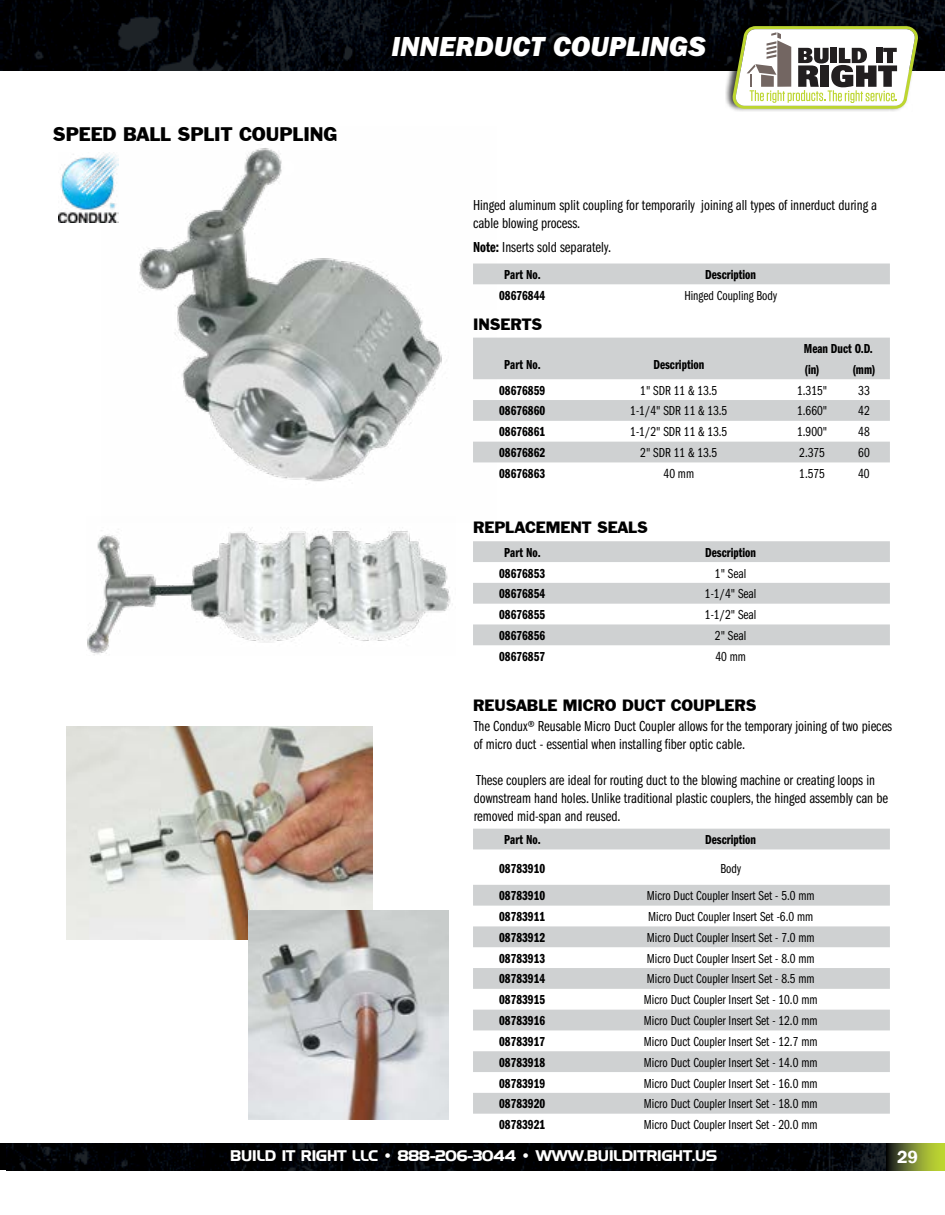
<style>
.page{position:relative;width:945px;height:1215px;background:#fff}
.page>*{position:absolute;margin:0;border:0;box-sizing:border-box;transform-origin:0 0}
.t1{font:italic 800 28.5px "Franklin Gothic";color:#fff}
.t2{font:18px "Franklin Gothic BT";color:#000}
.t3{font:600 18px "Franklin Gothic";color:#fff}
.t4{font:15px/18px "Franklin Gothic Book Cmpr";color:#000}
.t5{font:700 15px "Hanzel";color:#fff}
.t6{font:15px "Franklin Gothic BT";color:#000}
.t7{font:13.5px "Franklin Gothic Book Cmpr";color:#000}
.t8{font:13.5px/20.9px "Franklin Gothic Demi Cmpr";color:#000}
.s1{font-family:"Franklin Gothic Demi Cmpr"}
</style>
<div class="page">
<img style="left:6px;top:1143px;width:881px;height:27px">
<div style="left:228px;top:1149px;width:488px;height:11px;background:#000"></div>
<img style="left:0;top:0;width:945px;height:71px">
<div style="left:725px;top:19px;width:193px;height:93px;background:#000;opacity:.75"></div>
<svg style="left:733px;top:26px;width:185px;height:83px"></svg>
<svg style="left:887px;top:1143px;width:58px;height:27px;background:#7a892f"></svg>
<div style="left:389px;top:34px;width:315px;height:21px;background:#000"></div>
<img style="left:102px;top:148px;width:395px;height:334px">
<img style="left:87px;top:529px;width:364px;height:126px">
<img style="left:67px;top:726px;width:306px;height:213px">
<img style="left:248px;top:910px;width:201px;height:210px">
<img style="left:58px;top:152px;width:61px;height:70px">
<div style="left:473px;top:264px;width:417px;height:20px;background:#cfd1d2"></div>
<svg style="left:473px;top:338px;width:417px;height:124px;fill:#cfd1d2"></svg>
<svg style="left:473px;top:541px;width:417px;height:104px"></svg>
<svg style="left:473px;top:829px;width:417px;height:285px"></svg>
<h2 class="t2" style="left:53px;top:124px;width:286px">SPEED BALL SPLIT COUPLING</h2>
<h1 class="t1" style="left:392px;top:30px;width:316px">INNERDUCT COUPLINGS</h1>
<p class="t4" style="left:473px;top:196px;width:406px">Hinged aluminum split coupling for temporarily joining all types of innerduct during a cable blowing process.</p>
<p class="t4" style="left:473px;top:238px;width:140px"><span class="s1">Note:</span> Inserts sold separately.</p>
<p class="t8" style="left:504px;top:264px;width:38px">Part No.</p>
<p class="t8" style="left:705px;top:264px;width:52px">Description</p>
<p class="t8" style="left:499px;top:285px;width:48px">08676844</p>
<p class="t7" style="left:684px;top:288px;width:94px">Hinged Coupling Body</p>
<p class="t6" style="left:473px;top:315px;width:71px">INSERTS</p>
<p class="t8" style="left:504px;top:355px;width:38px">Part No.</p>
<p class="t8" style="left:653px;top:355px;width:52px">Description</p>
<p class="t8" style="left:804px;top:338px;width:71px">Mean Duct O.D. (in)</p>
<p class="t8" style="left:853px;top:359px;width:24px">(mm)</p>
<p class="t8" style="left:499px;top:380px;width:48px">08676859</p>
<p class="t7" style="left:640px;top:383px;width:79px">1" SDR 11 &amp; 13.5</p>
<p class="t7" style="left:797px;top:383px;width:32px">1.315"</p>
<p class="t7" style="left:858px;top:383px;width:13px">33</p>
<p class="t8" style="left:499px;top:401px;width:48px">08676860</p>
<p class="t7" style="left:630px;top:404px;width:99px">1-1/4" SDR 11 &amp; 13.5</p>
<p class="t7" style="left:797px;top:404px;width:32px">1.660"</p>
<p class="t7" style="left:858px;top:404px;width:13px">42</p>
<p class="t8" style="left:499px;top:422px;width:48px">08676861</p>
<p class="t7" style="left:630px;top:424px;width:99px">1-1/2" SDR 11 &amp; 13.5</p>
<p class="t7" style="left:797px;top:424px;width:32px">1.900"</p>
<p class="t7" style="left:858px;top:424px;width:13px">48</p>
<p class="t8" style="left:499px;top:442px;width:48px">08676862</p>
<p class="t7" style="left:640px;top:445px;width:79px">2" SDR 11 &amp; 13.5</p>
<p class="t7" style="left:799px;top:445px;width:27px">2.375</p>
<p class="t7" style="left:858px;top:445px;width:13px">60</p>
<p class="t8" style="left:499px;top:463px;width:48px">08676863</p>
<p class="t7" style="left:664px;top:466px;width:32px">40 mm</p>
<p class="t7" style="left:799px;top:466px;width:27px">1.575</p>
<p class="t7" style="left:858px;top:466px;width:13px">40</p>
<p class="t6" style="left:473px;top:519px;width:176px">REPLACEMENT SEALS</p>
<p class="t8" style="left:504px;top:542px;width:38px">Part No.</p>
<p class="t8" style="left:705px;top:542px;width:52px">Description</p>
<p class="t8" style="left:499px;top:563px;width:48px">08676853</p>
<p class="t7" style="left:715px;top:566px;width:33px">1" Seal</p>
<p class="t8" style="left:499px;top:584px;width:48px">08676854</p>
<p class="t7" style="left:705px;top:586px;width:53px">1-1/4" Seal</p>
<p class="t8" style="left:499px;top:604px;width:48px">08676855</p>
<p class="t7" style="left:705px;top:607px;width:53px">1-1/2" Seal</p>
<p class="t8" style="left:499px;top:625px;width:48px">08676856</p>
<p class="t7" style="left:715px;top:628px;width:33px">2" Seal</p>
<p class="t8" style="left:499px;top:646px;width:48px">08676857</p>
<p class="t7" style="left:715px;top:649px;width:32px">40 mm</p>
<p class="t6" style="left:473px;top:697px;width:285px">REUSABLE MICRO DUCT COUPLERS</p>
<p class="t4" style="left:474px;top:717px;width:420px">The Condux® Reusable Micro Duct Coupler allows for the temporary joining of two pieces of micro duct - essential when installing fiber optic cable.</p>
<p class="t4" style="left:474px;top:771px;width:416px">These couplers are ideal for routing duct to the blowing machine or creating loops in downstream hand holes. Unlike traditional plastic couplers, the hinged assembly can be removed mid-span and reused.</p>
<p class="t8" style="left:504px;top:829px;width:38px">Part No.</p>
<p class="t8" style="left:705px;top:829px;width:52px">Description</p>
<p class="t8" style="left:499px;top:858px;width:48px">08783910</p>
<p class="t7" style="left:720px;top:861px;width:22px">Body</p>
<p class="t8" style="left:499px;top:886px;width:48px">08783910</p>
<p class="t7" style="left:647px;top:888px;width:169px">Micro Duct Coupler Insert Set - 5.0 mm</p>
<p class="t8" style="left:499px;top:906px;width:48px">08783911</p>
<p class="t7" style="left:648px;top:909px;width:166px">Micro Duct Coupler Insert Set -6.0 mm</p>
<p class="t8" style="left:499px;top:927px;width:48px">08783912</p>
<p class="t7" style="left:647px;top:930px;width:169px">Micro Duct Coupler Insert Set - 7.0 mm</p>
<p class="t8" style="left:499px;top:948px;width:48px">08783913</p>
<p class="t7" style="left:647px;top:951px;width:169px">Micro Duct Coupler Insert Set - 8.0 mm</p>
<p class="t8" style="left:499px;top:969px;width:48px">08783914</p>
<p class="t7" style="left:647px;top:972px;width:169px">Micro Duct Coupler Insert Set - 8.5 mm</p>
<p class="t8" style="left:499px;top:990px;width:48px">08783915</p>
<p class="t7" style="left:644px;top:992px;width:175px">Micro Duct Coupler Insert Set - 10.0 mm</p>
<p class="t8" style="left:499px;top:1010px;width:48px">08783916</p>
<p class="t7" style="left:644px;top:1013px;width:175px">Micro Duct Coupler Insert Set - 12.0 mm</p>
<p class="t8" style="left:499px;top:1031px;width:48px">08783917</p>
<p class="t7" style="left:644px;top:1034px;width:175px">Micro Duct Coupler Insert Set - 12.7 mm</p>
<p class="t8" style="left:499px;top:1052px;width:48px">08783918</p>
<p class="t7" style="left:644px;top:1055px;width:175px">Micro Duct Coupler Insert Set - 14.0 mm</p>
<p class="t8" style="left:499px;top:1073px;width:48px">08783919</p>
<p class="t7" style="left:644px;top:1076px;width:175px">Micro Duct Coupler Insert Set - 16.0 mm</p>
<p class="t8" style="left:499px;top:1094px;width:48px">08783920</p>
<p class="t7" style="left:644px;top:1096px;width:175px">Micro Duct Coupler Insert Set - 18.0 mm</p>
<p class="t8" style="left:499px;top:1114px;width:48px">08783921</p>
<p class="t7" style="left:644px;top:1117px;width:175px">Micro Duct Coupler Insert Set - 20.0 mm</p>
<p class="t5" style="left:230px;top:1147px;width:489px">BUILD IT RIGHT LLC • 888-206-3044 • WWW.BUILDITRIGHT.US</p>
<h2 class="t3" style="left:897px;top:1146px;width:23px">29</h2>
</div>
